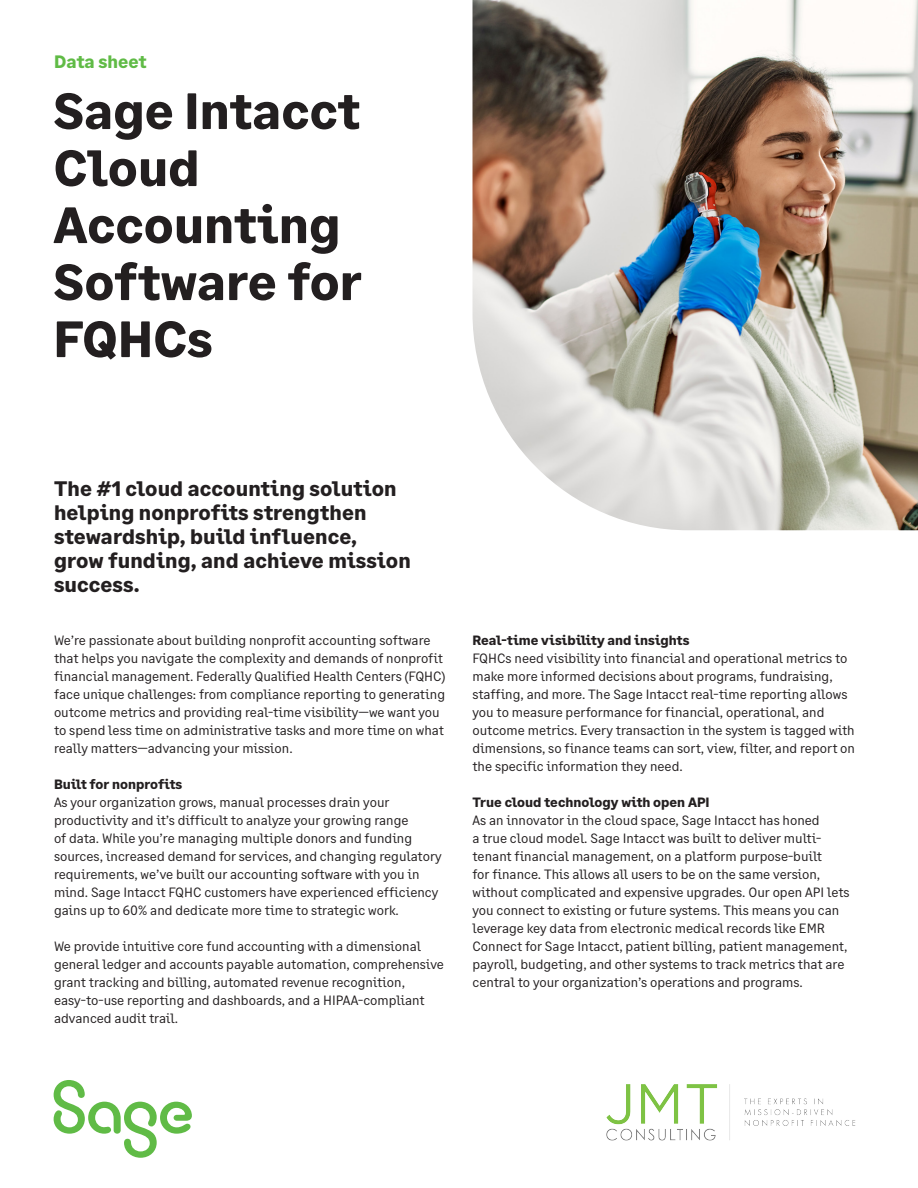
<style>
.page{position:relative;width:918px;height:1188px;background:#fff}
.page>*{position:absolute;margin:0;border:0;box-sizing:border-box;transform-origin:0 0}
.Title_-_black{font:700 51px/57px "Sage Text";color:#231f20}
.Heading_1_Alt{font:700 21px/24px "Sage Text";letter-spacing:.005em;color:#231f20}
.Document_Label{font:700 18px "Sage Text";color:#60bb46}
.Heading_3{font:13.5px/18px "Sage Text";color:#231f20}
.Heading_3-2{font:700 13.5px "Sage Text";color:#231f20}
</style>
<div class="page">
<img style="left:472px;top:0;width:446px;height:530px">
<svg style="left:54px;top:1080px;width:138px;height:78px"></svg>
<img style="left:606px;top:1084px;width:250px;height:57px">
<p class="Document_Label" style="left:54px;top:51px;width:94px">Data sheet</p>
<p class="Title_-_black" style="left:53px;top:84px;width:310px">Sage Intacct<br>Cloud<br>Accounting<br>Software for<br>FQHCs</p>
<p class="Heading_1_Alt" style="left:54px;top:477px;width:358px">The #1 cloud accounting solution helping nonprofits strengthen stewardship, build influence, grow funding, and achieve mission success.</p>
<p class="Heading_3" style="left:54px;top:632px;width:393px">We’re passionate about building nonprofit accounting software that helps you navigate the complexity and demands of nonprofit financial management. Federally Qualified Health Centers (FQHC) face unique challenges: from compliance reporting to generating outcome metrics and providing real-time visibility—we want you to spend less time on administrative tasks and more time on what really matters—advancing your mission.</p>
<p class="Heading_3-2" style="left:54px;top:776px;width:130px">Built for nonprofits</p>
<p class="Heading_3" style="left:54px;top:794px;width:389px">As your organization grows, manual processes drain your productivity and it’s difficult to analyze your growing range<br>of data. While you’re managing multiple donors and funding sources, increased demand for services, and changing regulatory requirements, we’ve built our accounting software with you in mind. Sage Intacct FQHC customers have experienced efficiency gains up to 60% and dedicate more time to strategic work.</p>
<p class="Heading_3" style="left:54px;top:938px;width:391px">We provide intuitive core fund accounting with a dimensional general ledger and accounts payable automation, comprehensive grant tracking and billing, automated revenue recognition, easy-to-use reporting and dashboards, and a HIPAA-compliant advanced audit trail.</p>
<p class="Heading_3-2" style="left:472px;top:632px;width:218px">Real-time visibility and insights</p>
<p class="Heading_3" style="left:472px;top:650px;width:384px">FQHCs need visibility into financial and operational metrics to make more informed decisions about programs, fundraising, staffing, and more. The Sage Intacct real-time reporting allows you to measure performance for financial, operational, and outcome metrics. Every transaction in the system is tagged with dimensions, so finance teams can sort, view, filter, and report on the specific information they need.</p>
<p class="Heading_3-2" style="left:472px;top:794px;width:239px">True cloud technology with open API</p>
<p class="Heading_3" style="left:472px;top:812px;width:379px">As an innovator in the cloud space, Sage Intacct has honed<br>a true cloud model. Sage Intacct was built to deliver multi&shy;tenant financial management, on a platform purpose-built<br>for finance. This allows all users to be on the same version, without complicated and expensive upgrades. Our open API lets you connect to existing or future systems. This means you can leverage key data from electronic medical records like EMR Connect for Sage Intacct, patient billing, patient management, payroll, budgeting, and other systems to track metrics that are central to your organization’s operations and programs.</p>
</div>
